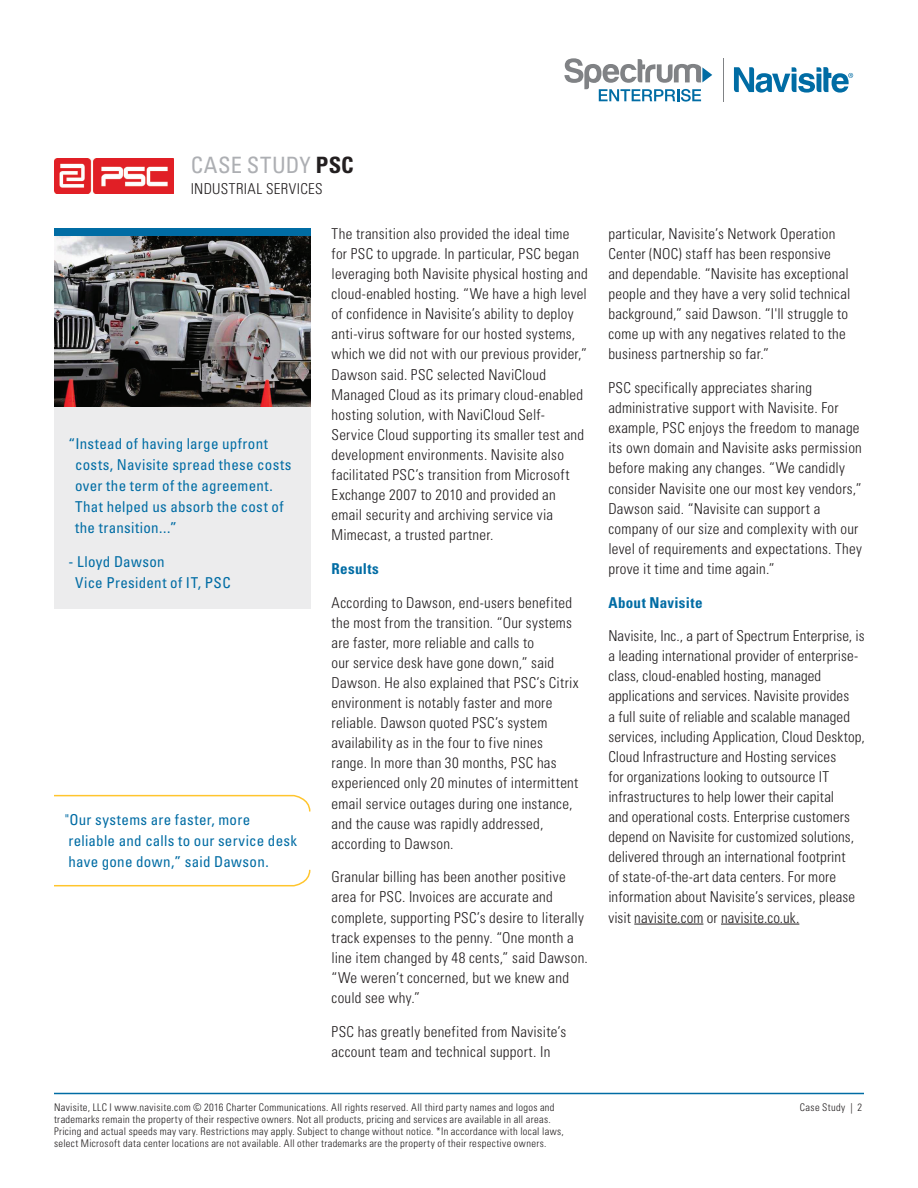
<style>
.page{position:relative;width:918px;height:1188px;background:#fff}
.page>*{position:absolute;margin:0;border:0;box-sizing:border-box;transform-origin:0 0}
.t1{font:condensed 22.5px "Univers LT Std";letter-spacing:.02em;color:#adafb3}
.Basic_NaviSite_Para{font:300 condensed 15px/20.1px "Univers LT Std";letter-spacing:.015em;color:#231f20}
.Basic_NaviSite_Para-2{font:condensed 15px/21px "Univers LT Std";letter-spacing:.02em;color:#006ca4}
.Basic_NaviSite_Para-3{font:700 condensed 15px "Univers LT Std";letter-spacing:.02em;color:#006ca4}
.t2{font:300 condensed 10.5px/12px "Univers LT Std";letter-spacing:.03em;color:#231f20}
.s1{font-weight:700;color:#231f20}
</style>
<div class="page">
<hr style="left:54px;top:1093px;width:810px;height:1px;background:#006ca4">
<img style="left:54px;top:159px;width:120px;height:34px">
<svg style="left:734px;top:67px;width:119px;height:26px"></svg>
<hr style="left:723px;top:58px;width:1px;height:44px;background:#808285">
<svg style="left:564px;top:58px;width:148px;height:44px"></svg>
<div style="left:54px;top:228px;width:256px;height:380px;background:#ececed"></div>
<hr style="left:634px;top:924px;width:69px;height:1px;background:#231f20">
<hr style="left:721px;top:924px;width:78px;height:1px;background:#231f20">
<img style="left:54px;top:236px;width:256px;height:171px">
<div style="left:54px;top:228px;width:256px;height:8px;background:#006ca4"></div>
<svg style="left:54px;top:794px;width:257px;height:18px"></svg>
<svg style="left:54px;top:869px;width:257px;height:18px"></svg>
<h1 class="t1" style="left:191px;top:151px;width:164px">CASE STUDY <span class="s1">PSC</span></h1>
<p class="Basic_NaviSite_Para" style="left:191px;top:179px;width:133px">INDUSTRIAL SERVICES</p>
<p class="Basic_NaviSite_Para-2" style="left:75px;top:433px;width:218px;text-indent:-7px">“Instead of having large upfront costs, Navisite spread these costs over the term of the agreement.<br>That helped us absorb the cost of the transition...”</p>
<p class="Basic_NaviSite_Para-2" style="left:75px;top:551px;width:157px;text-indent:-7px">- Lloyd Dawson<br>Vice President of IT, PSC</p>
<p class="Basic_NaviSite_Para-2" style="left:65px;top:809px;width:234px">"Our systems are faster, more reliable and calls to our service desk have gone down,” said Dawson.</p>
<p class="Basic_NaviSite_Para" style="left:332px;top:224px;width:258px">The transition also provided the ideal time for PSC to upgrade. In particular, PSC began leveraging both Navisite physical hosting and cloud-enabled hosting. “We have a high level of confidence in Navisite’s ability to deploy anti-virus software for our hosted systems, which we did not with our previous provider,” Dawson said. PSC selected NaviCloud Managed Cloud as its primary cloud-enabled hosting solution, with NaviCloud Self-Service Cloud supporting its smaller test and development environments. Navisite also facilitated PSC’s transition from Microsoft Exchange 2007 to 2010 and provided an email security and archiving service via Mimecast, a trusted partner.</p>
<p class="Basic_NaviSite_Para-3" style="left:332px;top:559px;width:49px">Results</p>
<p class="Basic_NaviSite_Para" style="left:332px;top:592px;width:249px">According to Dawson, end-users benefited the most from the transition. “Our systems are faster, more reliable and calls to<br>our service desk have gone down,” said Dawson. He also explained that PSC’s Citrix environment is notably faster and more reliable. Dawson quoted PSC’s system availability as in the four to five nines range. In more than 30 months, PSC has experienced only 20 minutes of intermittent email service outages during one instance, and the cause was rapidly addressed, according to Dawson.</p>
<p class="Basic_NaviSite_Para" style="left:332px;top:867px;width:258px">Granular billing has been another positive area for PSC. Invoices are accurate and complete, supporting PSC’s desire to literally track expenses to the penny. “One month a line item changed by 48 cents,” said Dawson. “We weren’t concerned, but we knew and could see why.”</p>
<p class="Basic_NaviSite_Para" style="left:332px;top:1021px;width:236px">PSC has greatly benefited from Navisite’s account team and technical support. In</p>
<p class="t2" style="left:54px;top:1102px;width:511px">Navisite, LLC I www.navisite.com © 2016 Charter Communications. All rights reserved. All third party names and logos and trademarks remain the property of their respective owners. Not all products, pricing and services are available in all areas.<br>Pricing and actual speeds may vary. Restrictions may apply. Subject to change without notice. *In accordance with local laws, select Microsoft data center locations are not available. All other trademarks are the property of their respective owners.</p>
<p class="Basic_NaviSite_Para" style="left:608px;top:224px;width:244px">particular, Navisite’s Network Operation Center (NOC) staff has been responsive and dependable. “Navisite has exceptional people and they have a very solid technical background,” said Dawson. “I'll struggle to come up with any negatives related to the business partnership so far.”</p>
<p class="Basic_NaviSite_Para" style="left:608px;top:378px;width:255px">PSC specifically appreciates sharing administrative support with Navisite. For example, PSC enjoys the freedom to manage its own domain and Navisite asks permission before making any changes. “We candidly consider Navisite one our most key vendors,” Dawson said. “Navisite can support a company of our size and complexity with our level of requirements and expectations. They prove it time and time again.”</p>
<p class="Basic_NaviSite_Para-3" style="left:608px;top:593px;width:96px">About Navisite</p>
<p class="Basic_NaviSite_Para" style="left:608px;top:626px;width:258px">Navisite, Inc., a part of Spectrum Enterprise, is a leading international provider of enterprise&shy;class, cloud-enabled hosting, managed applications and services. Navisite provides<br>a full suite of reliable and scalable managed services, including Application, Cloud Desktop, Cloud Infrastructure and Hosting services<br>for organizations looking to outsource IT infrastructures to help lower their capital<br>and operational costs. Enterprise customers depend on Navisite for customized solutions, delivered through an international footprint<br>of state-of-the-art data centers. For more information about Navisite’s services, please visit navisite.com or navisite.co.uk.</p>
<p class="t2" style="left:800px;top:1102px;width:64px">Case Study | 2</p>
</div>
